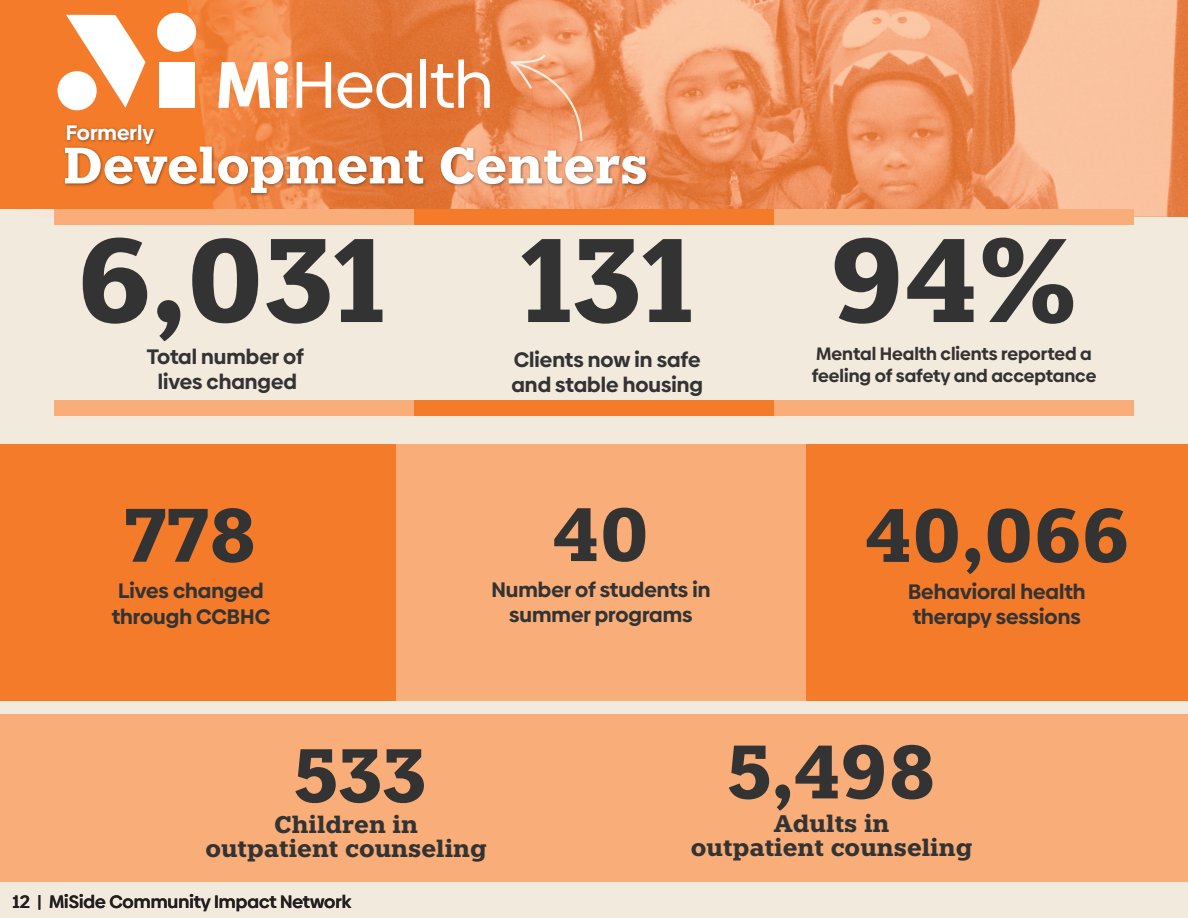
<style>
.page{position:relative;width:1188px;height:918px;background:#f3eade}
.page>*{position:absolute;margin:0;border:0;box-sizing:border-box;transform-origin:0 0}
.t1{font:700 118.5px "Knile";color:#333}
.t2{font:700 75.45px "Knile";color:#333}
.t3{font:700 51px "Knile";color:#fff}
.t4{font:700 24px/24px "Knile";color:#333;text-align:center}
.t5{font:700 21px/25.2px "Biennale";color:#333;text-align:center}
.t6{font:700 21px "Biennale";color:#fff}
.t7{font:700 18px/21.6px "Biennale";color:#333}
.t8{font:600 18px "Biennale";color:#231f20}
</style>
<div class="page">
<div style="left:0;top:0;width:1188px;height:217px;background:#f47b2a"></div>
<img style="left:187px;top:0;width:1001px;height:217px">
<div style="left:63px;top:144px;width:587px;height:53px;background:#231f20;opacity:.48"></div>
<div style="left:54px;top:209px;width:360px;height:16px;background:#f9ae79"></div>
<div style="left:54px;top:400px;width:360px;height:16px;background:#f9ae79"></div>
<div style="left:414px;top:209px;width:360px;height:16px;background:#f47b2a"></div>
<div style="left:414px;top:400px;width:360px;height:16px;background:#f47b2a"></div>
<div style="left:774px;top:209px;width:360px;height:16px;background:#f9ae79"></div>
<div style="left:774px;top:400px;width:360px;height:16px;background:#f9ae79"></div>
<svg style="left:66px;top:15px;width:79px;height:93px"></svg>
<div style="left:159px;top:62px;width:35px;height:46px;background:#fff"></div>
<div style="left:157px;top:13px;width:39px;height:39px;background:#fff;border-radius:50%"></div>
<div style="left:58px;top:71px;width:39px;height:39px;background:#fff;border-radius:50%"></div>
<svg style="left:218px;top:62px;width:52px;height:46px;background:#fad5be"></svg>
<div style="left:276px;top:79px;width:11px;height:29px;background:#fff"></div>
<div style="left:274px;top:61px;width:14px;height:14px;background:#fff;border-radius:50%"></div>
<svg style="left:297px;top:62px;width:34px;height:46px"></svg>
<svg style="left:338px;top:72px;width:74px;height:37px;background:#ecad88"></svg>
<div style="left:421px;top:60px;width:5px;height:48px;background:#fff"></div>
<svg style="left:431px;top:60px;width:59px;height:48px;background:#eaa075"></svg>
<div style="left:65px;top:123px;width:93px;height:24px;background:#231f20;opacity:.48"></div>
<svg style="left:510px;top:55px;width:73px;height:87px;background:#f09b6d"></svg>
<div style="left:396px;top:445px;width:410px;height:256px;background:#f9ae79"></div>
<div style="left:0;top:445px;width:396px;height:256px;background:#f47b2a"></div>
<div style="left:0;top:715px;width:1188px;height:167px;background:#f9ae79"></div>
<div style="left:806px;top:445px;width:382px;height:256px;background:#f47b2a"></div>
<p class="t6" style="left:66px;top:119px;width:90px">Formerly</p>
<p class="t3" style="left:63px;top:133px;width:587px">Development Centers</p>
<p class="t1" style="left:76px;top:204px;width:310px">6,031</p>
<p class="t5" style="left:147px;top:344px;width:158px">Total number of lives changed</p>
<p class="t2" style="left:125px;top:487px;width:134px">778</p>
<p class="t5" style="left:112px;top:578px;width:160px">Lives changed through CCBHC</p>
<p class="t2" style="left:294px;top:727px;width:134px">533</p>
<p class="t1" style="left:521px;top:204px;width:175px">131</p>
<p class="t1" style="left:831px;top:204px;width:249px">94%</p>
<p class="t5" style="left:514px;top:347px;width:188px">Clients now in safe</p>
<p class="t5" style="left:511px;top:372px;width:193px">and stable housing</p>
<p class="t2" style="left:553px;top:486px;width:98px">40</p>
<p class="t5" style="left:491px;top:577px;width:221px">Number of students in summer programs</p>
<p class="t7" style="left:812px;top:343px;width:286px">Mental Health clients reported a feeling of safety and acceptance</p>
<p class="t2" style="left:865px;top:487px;width:266px">40,066</p>
<p class="t5" style="left:908px;top:579px;width:179px;text-align:left">Behavioral health therapy sessions</p>
<p class="t2" style="left:727px;top:724px;width:211px">5,498</p>
<p class="t4" style="left:205px;top:813px;width:283px">Children in outpatient counseling</p>
<p class="t8" style="left:13px;top:890px;width:340px">12 | MiSide Community Impact Network</p>
<p class="t4" style="left:691px;top:811px;width:283px">Adults in<br>outpatient counseling</p>
</div>
